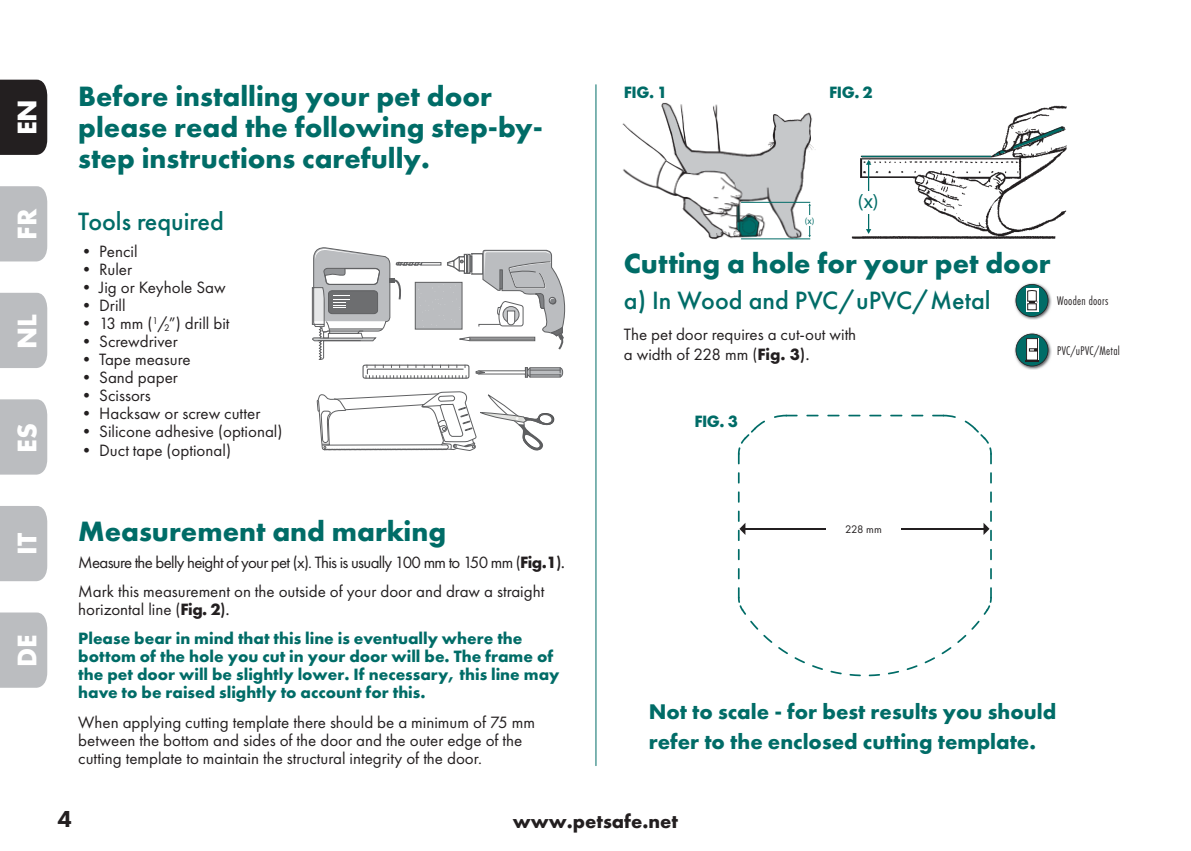
<style>
.page{position:relative;width:1191px;height:851px;background:#fff}
.page>*{position:absolute;margin:0;border:0;box-sizing:border-box;transform-origin:0 0}
.t1{font:29px/31px "Futura PT Bold";color:#006c67}
.t2{font:28px "Futura PT Bold";color:#fff}
.t3{font:26px "Futura PT Medium";color:#006c67}
.t4{font:24px "Futura PT Heavy";color:#231f20}
.t5{font:22px/30px "Futura PT Bold";color:#006c67}
.t6{font:20px "Futura PT Bold";color:#231f20}
.t7{font:20px "Myriad";color:#006c67}
.t8{font:17px/18px "Futura PT Book";color:#231f20}
.t9{font:17px/18px "Futura PT Bold";color:#006c67}
.t10{font:17px/29.4px "Futura PT Book";letter-spacing:-.02em;color:#231f20}
.t11{font:13px "Futura PT Cond";letter-spacing:.02em;color:#231f20}
.t12{font:11.4px "Futura PT Book";color:#231f20}
.t13{font:9.2px "Myriad";color:#006c67}
.s1{font-family:"Futura PT Bold"}
.s2{font-family:"Futura PT Medium"}
</style>
<div class="page">
<div style="left:0;top:80px;width:47px;height:75px;background:#231f20"></div>
<div style="left:0;top:186px;width:47px;height:75px;background:#bbbdc0"></div>
<div style="left:0;top:399px;width:47px;height:75px;background:#bbbdc0"></div>
<div style="left:0;top:293px;width:47px;height:75px;background:#bbbdc0"></div>
<div style="left:0;top:506px;width:47px;height:75px;background:#bbbdc0"></div>
<div style="left:0;top:612px;width:47px;height:75px;background:#bbbdc0"></div>
<hr style="left:595px;top:84px;width:1px;height:682px;background:#006c67">
<img style="left:622px;top:102px;width:194px;height:138px">
<hr style="left:741px;top:238px;width:69px;height:1px;background:#006c67">
<svg style="left:662px;top:104px;width:149px;height:134px"></svg>
<div style="left:804px;top:216px;width:11px;height:10px;background:#fff"></div>
<img style="left:851px;top:105px;width:216px;height:134px">
<hr style="left:861px;top:156px;width:130px;height:1px;background:#006c67">
<hr style="left:868px;top:164px;width:1px;height:66px;background:#006c67">
<svg style="left:866px;top:160px;width:5px;height:5px"></svg>
<svg style="left:866px;top:229px;width:5px;height:5px"></svg>
<div style="left:856px;top:191px;width:25px;height:22px;background:#fff"></div>
<svg style="left:311px;top:247px;width:254px;height:131px"></svg>
<svg style="left:316px;top:391px;width:238px;height:60px"></svg>
<svg style="left:806px;top:414px;width:12px;height:2px"></svg>
<svg style="left:827px;top:414px;width:12px;height:2px"></svg>
<svg style="left:848px;top:414px;width:12px;height:2px"></svg>
<svg style="left:869px;top:414px;width:12px;height:2px"></svg>
<svg style="left:890px;top:414px;width:12px;height:2px"></svg>
<svg style="left:911px;top:414px;width:12px;height:2px"></svg>
<svg style="left:738px;top:414px;width:59px;height:50px"></svg>
<svg style="left:932px;top:414px;width:59px;height:50px"></svg>
<svg style="left:738px;top:587px;width:253px;height:89px"></svg>
<hr style="left:743px;top:528px;width:242px;height:1px;background:#231f20">
<svg style="left:738px;top:510px;width:7px;height:31px"></svg>
<svg style="left:983px;top:510px;width:8px;height:31px"></svg>
<div style="left:826px;top:520px;width:75px;height:18px;background:#fff"></div>
<img style="left:1014px;top:283px;width:37px;height:37px">
<svg style="left:1015px;top:284px;width:33px;height:33px"></svg>
<img style="left:1014px;top:341px;width:37px;height:28px">
<svg style="left:1015px;top:333px;width:33px;height:33px"></svg>
<h2 class="t2" style="left:13px;top:135px;width:38px;rotate:-90deg">EN</h2>
<h2 class="t2" style="left:13px;top:239px;width:33px;rotate:-90deg">FR</h2>
<h2 class="t2" style="left:13px;top:349px;width:36px;rotate:-90deg">NL</h2>
<h2 class="t2" style="left:13px;top:452px;width:31px;rotate:-90deg">ES</h2>
<h1 class="t1" style="left:78px;top:82px;width:466px">Before installing your pet door please read the following step-by&shy;step instructions carefully.</h1>
<h3 class="t3" style="left:78px;top:209px;width:147px">Tools required</h3>
<p class="t8" style="left:78px;top:243px;width:61px">• Pencil</p>
<p class="t8" style="left:78px;top:261px;width:55px">• Ruler</p>
<p class="t8" style="left:78px;top:279px;width:149px">• Jig or Keyhole Saw</p>
<p class="t8" style="left:78px;top:297px;width:49px">• Drill</p>
<p class="t8" style="left:78px;top:315px;width:153px">• 13 mm (<sup>1</sup>/<sub>2</sub>”) drill bit</p>
<p class="t8" style="left:78px;top:333px;width:101px">• Screwdriver</p>
<p class="t8" style="left:78px;top:351px;width:114px">• Tape measure</p>
<p class="t8" style="left:78px;top:369px;width:101px">• Sand paper</p>
<p class="t8" style="left:78px;top:387px;width:74px">• Scissors</p>
<p class="t8" style="left:78px;top:405px;width:184px">• Hacksaw or screw cutter</p>
<p class="t8" style="left:78px;top:423px;width:206px">• Silicone adhesive (optional)</p>
<p class="t8" style="left:78px;top:441px;width:154px">• Duct tape (optional)</p>
<p class="t9" style="left:624px;top:83px;width:45px">FIG. 1</p>
<p class="t9" style="left:829px;top:83px;width:45px">FIG. 2</p>
<p class="t13" style="left:804px;top:217px;width:11px">(x)</p>
<p class="t7" style="left:858px;top:194px;width:22px">(x)</p>
<h1 class="t1" style="left:624px;top:248px;width:428px">Cutting a hole for your pet door</h1>
<h3 class="t3" style="left:624px;top:287px;width:368px">a) In Wood and PVC/uPVC/Metal</h3>
<p class="t8" style="left:624px;top:325px;width:234px;line-height:20px">The pet door requires a cut-out with a width of 228 mm (<span class="s1">Fig. 3</span><span class="s2">).</span></p>
<p class="t11" style="left:1057px;top:294px;width:53px">Wooden doors</p>
<p class="t11" style="left:1057px;top:344px;width:64px">PVC/uPVC/Metal</p>
<p class="t9" style="left:694px;top:413px;width:45px">FIG. 3</p>
<h2 class="t2" style="left:13px;top:554px;width:23px;rotate:-90deg">IT</h2>
<h2 class="t2" style="left:13px;top:667px;width:34px;rotate:-90deg">DE</h2>
<h1 class="t1" style="left:78px;top:516px;width:369px">Measurement and marking</h1>
<p class="t10" style="left:78px;top:548px;width:488px">Measure the belly height of your pet (x). This is usually 100 mm to 150 mm (<span class="s1">Fig.1</span><span class="s2">).<br></span>Mark this measurement on the outside of your door and draw a straight</p>
<p class="t8" style="left:78px;top:601px;width:153px">horizontal line (<span class="s1">Fig. 2</span><span class="s2">).</span></p>
<p class="t9" style="left:78px;top:630px;width:483px">Please bear in mind that this line is eventually where the bottom of the hole you cut in your door will be. The frame of the pet door will be slightly lower. If necessary, this line may have to be raised slightly to account for this.</p>
<p class="t8" style="left:78px;top:713px;width:458px">When applying cutting template there should be a minimum of 75 mm between the bottom and sides of the door and the outer edge of the cutting template to maintain the structural integrity of the door.</p>
<p class="t12" style="left:845px;top:523px;width:38px">228 mm</p>
<p class="t5" style="left:649px;top:697px;width:409px">Not to scale - for best results you should refer to the enclosed cutting template.</p>
<h3 class="t4" style="left:57px;top:807px;width:16px">4</h3>
<p class="t6" style="left:513px;top:811px;width:167px">www.petsafe.net</p>
</div>
